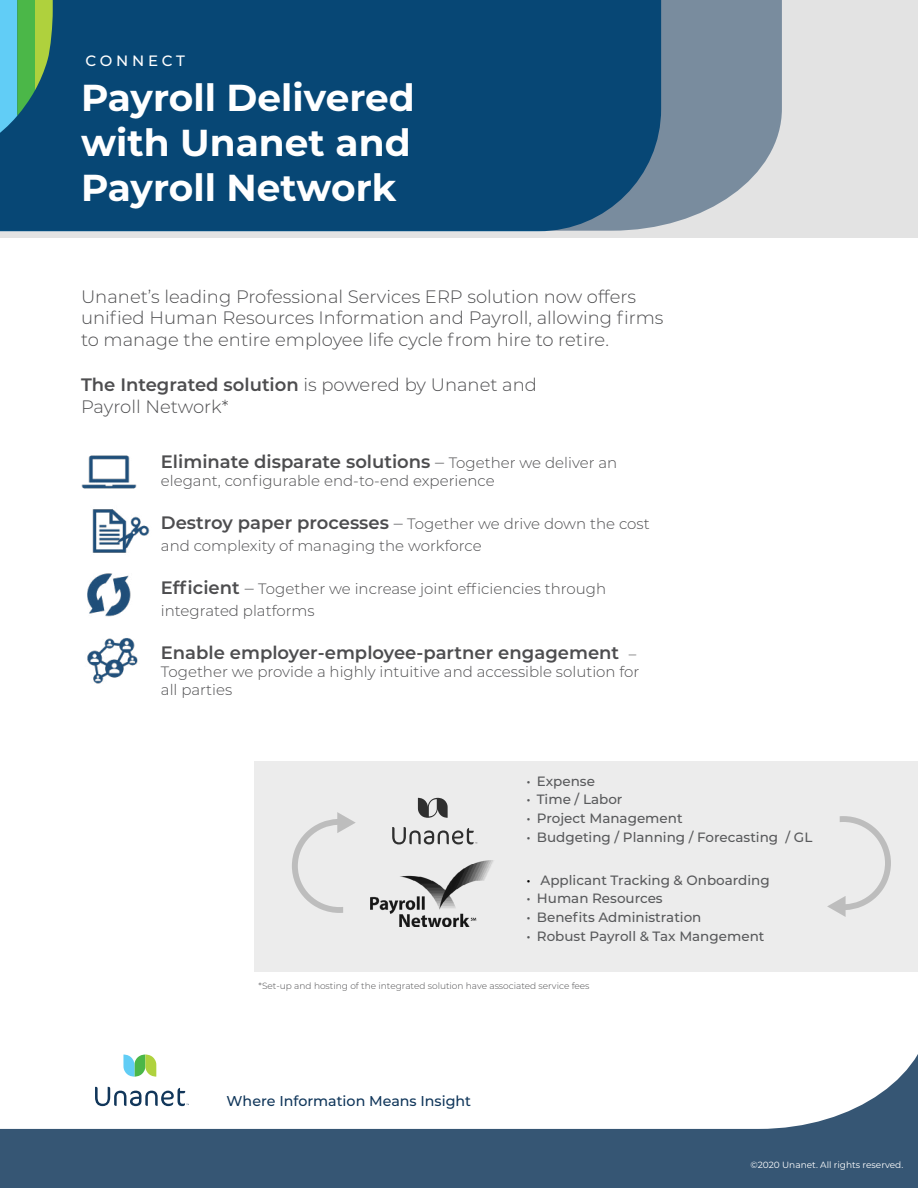
<style>
.page{position:relative;width:918px;height:1188px;background:#fff}
.page>*{position:absolute;margin:0;border:0;box-sizing:border-box;transform-origin:0 0}
.t1{font:700 37.5px/45px "Montserrat";color:#fff;text-align:justify}
.t2{font:300 18px/21.6px "Montserrat";color:#4d4d4f}
.t3{font:600 18px "Montserrat";color:#4d4d4f}
.t4{font:300 15px/21.6px "Montserrat";color:#4d4d4f}
.t5{font:500 15px "Montserrat";letter-spacing:.25em;color:#fff}
.t6{font:500 14.25px "Montserrat";color:#10365a}
.t7{font:500 13.5px "Montserrat";color:#58595b}
.t8{font:300 9px "Montserrat";color:#4d4d4f}
.t9{font:9px "Montserrat";color:#fff}
.s1{font-weight:600}
.s2{font-weight:300}
.s3{font-weight:300;font-size:15px}
.s4{font-weight:600;font-size:18px}
.s5{font-size:18px}
.s6{color:#000}
</style>
<div class="page">
<div style="left:0;top:958px;width:918px;height:230px;background:#365674"></div>
<div style="left:0;top:958px;width:918px;height:171px;background:#fff"></div>
<div style="left:0;top:0;width:918px;height:238px;background:#e3e3e3"></div>
<svg style="left:0;top:0;width:782px;height:231px;background:#1e557e"></svg>
<svg style="left:123px;top:1055px;width:33px;height:22px"></svg>
<svg style="left:95px;top:1087px;width:94px;height:19px;background:#b8c3ce"></svg>
<svg style="left:0;top:0;width:53px;height:133px;background:#50a486"></svg>
<div style="left:254px;top:761px;width:664px;height:211px;background:#ececec"></div>
<svg style="left:418px;top:798px;width:30px;height:20px"></svg>
<svg style="left:392px;top:827px;width:85px;height:17px"></svg>
<svg style="left:292px;top:812px;width:64px;height:101px;background:#e4e4e4"></svg>
<img style="left:134px;top:516px;width:16px;height:20px">
<img style="left:87px;top:573px;width:44px;height:44px">
<img style="left:81px;top:455px;width:55px;height:34px">
<img style="left:87px;top:638px;width:51px;height:46px">
<img style="left:92px;top:509px;width:42px;height:44px">
<svg style="left:827px;top:816px;width:64px;height:101px;background:#e4e4e4"></svg>
<img style="left:371px;top:860px;width:123px;height:66px">
<p class="t5" style="left:86px;top:50px;width:101px">CONNECT</p>
<h1 class="t1" style="left:81px;top:73px;width:335px">Payroll Delivered with Unanet and Payroll Network</h1>
<p class="t2" style="left:81px;top:285px;width:584px">Unanet’s leading Professional Services ERP solution now offers unified Human Resources Information and Payroll, allowing firms to manage the entire employee life cycle from hire to retire.</p>
<p class="t2" style="left:81px;top:373px;width:458px"><span class="s1">The Integrated solution</span> is powered by Unanet and<br>Payroll Network*</p>
<p class="t3" style="left:161px;top:449px;width:458px">Eliminate disparate solutions <span class="s2">–</span> <span class="s3">Together we deliver an</span></p>
<p class="t4" style="left:161px;top:469px;width:335px">elegant, configurable end-to-end experience</p>
<p class="t4" style="left:161px;top:513px;width:490px"><span class="s4">Destroy paper processes</span> <span class="s5">–</span> Together we drive down the cost and complexity of managing the workforce</p>
<p class="t4" style="left:161px;top:577px;width:447px"><span class="s4">Efficient</span> <span class="s5">–</span> Together we increase joint efficiencies through integrated platforms</p>
<p class="t3" style="left:161px;top:640px;width:477px">Enable employer-employee-partner engagement <span class="s3">–</span></p>
<p class="t4" style="left:161px;top:662px;width:480px;line-height:18px">Together we provide a highly intuitive and accessible solution for all parties</p>
<p class="t7" style="left:526px;top:771px;width:70px">• Expense</p>
<p class="t7" style="left:526px;top:790px;width:98px">• Time / Labor</p>
<p class="t7" style="left:526px;top:809px;width:158px">• Project Management</p>
<p class="t7" style="left:526px;top:828px;width:287px">• Budgeting / Planning / Forecasting / GL</p>
<p class="t7" style="left:526px;top:870px;width:245px"><span class="s6">•</span> Applicant Tracking &amp; Onboarding</p>
<p class="t7" style="left:526px;top:889px;width:138px">• Human Resources</p>
<p class="t7" style="left:526px;top:908px;width:177px">• Benefits Administration</p>
<p class="t7" style="left:526px;top:927px;width:240px">• Robust Payroll &amp; Tax Mangement</p>
<p class="t8" style="left:259px;top:980px;width:332px">*Set-up and hosting of the integrated solution have associated service fees</p>
<p class="t6" style="left:227px;top:1091px;width:246px">Where Information Means Insight</p>
<p class="t9" style="left:751px;top:1159px;width:154px">©2020 Unanet. All rights reserved.</p>
</div>
